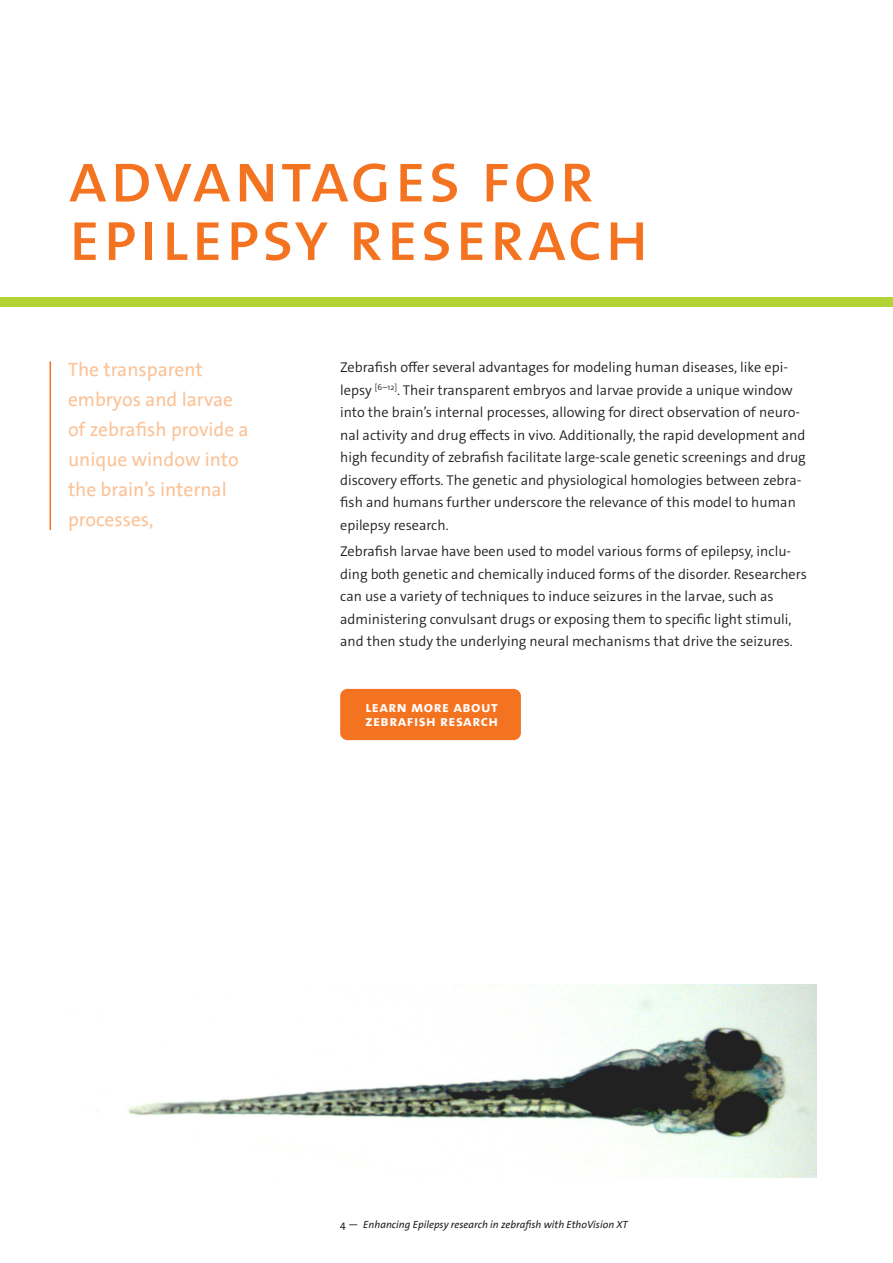
<style>
.page{position:relative;width:893px;height:1263px;background:#fff}
.page>*{position:absolute;margin:0;border:0;box-sizing:border-box;transform-origin:0 0}
.Paragraph_-_Title{font:72px/58.5px "The Sans Caps";letter-spacing:.025em;color:#f47321}
.t1{font:19.5px/30px "The Sans";color:#fbc398}
.Paragraaf_-_titel{font:15.3px/14px "The Sans Bold Caps";letter-spacing:.03em;color:#fff}
.Broodtekst{font:300 14.25px/22.5px "The Sans C2 s";color:#231f20}
.t2{font:italic 10.5px "The Sans";color:#231f20}
.s1{font-style:normal}
</style>
<div class="page">
<div style="left:0;top:298px;width:893px;height:9px;background:#b3d234"></div>
<hr style="left:50px;top:361px;width:1px;height:169px;background:#f47321">
<img style="left:97px;top:984px;width:719px;height:194px">
<div style="left:340px;top:689px;width:181px;height:51px;background:#f47321;border-radius:7px"></div>
<p class="Paragraph_-_Title" style="left:68px;top:148px;width:583px">advantages for epilepsy reserach</p>
<p class="t1" style="left:68px;top:354px;width:182px">The transparent embryos and larvae of zebrafish provide a unique window into the brain’s internal processes,</p>
<p class="Broodtekst" style="left:340px;top:356px;width:467px">Zebrafish offer several advantages for modeling human diseases, like epi&shy;lepsy <sup>[6–12]</sup>. Their transparent embryos and larvae provide a unique window into the brain’s internal processes, allowing for direct observation of neuro&shy;nal activity and drug effects in vivo. Additionally, the rapid development and high fecundity of zebrafish facilitate large-scale genetic screenings and drug discovery efforts. The genetic and physiological homologies between zebra&shy;fish and humans further underscore the relevance of this model to human epilepsy research.</p>
<p class="Broodtekst" style="left:340px;top:540px;width:468px">Zebrafish larvae have been used to model various forms of epilepsy, inclu&shy;ding both genetic and chemically induced forms of the disorder. Researchers can use a variety of techniques to induce seizures in the larvae, such as administering convulsant drugs or exposing them to specific light stimuli, and then study the underlying neural mechanisms that drive the seizures.</p>
<p class="Paragraaf_-_titel" style="left:365px;top:700px;width:135px">learn more about zebrafish resarch</p>
<p class="t2" style="left:340px;top:1218px;width:289px"><span class="s1">4 —</span> Enhancing Epilepsy research in zebrafish with EthoVision XT</p>
</div>
